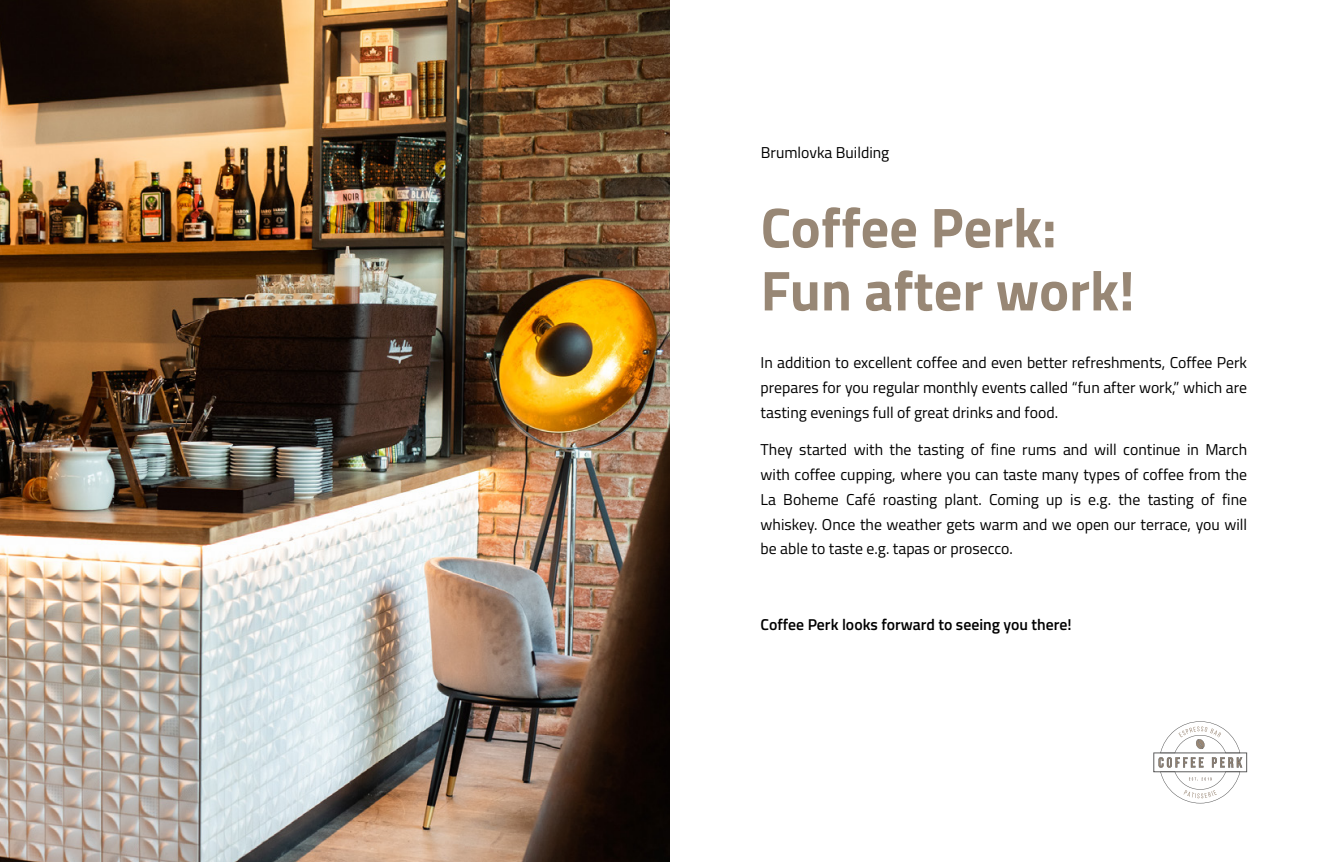
<style>
.page{position:relative;width:1340px;height:862px;background:#fff}
.page>*{position:absolute;margin:0;border:0;box-sizing:border-box;transform-origin:0 0}
.t1{font:700 56.25px/63px "Titillium Web";color:#988775}
.t2{font:15.75px/24.8px "Titillium Web";color:#000;text-align:justify}
.t3{font:600 15.75px "Titillium Web";color:#000}
</style>
<div class="page">
<img style="left:0;top:0;width:670px;height:861px">
<svg style="left:1153px;top:721px;width:94px;height:82px"></svg>
<p class="t2" style="left:761px;top:139px;width:130px">Brumlovka Building</p>
<h1 class="t1" style="left:760px;top:193px;width:376px">Coffee Perk:<br>Fun after work!</h1>
<p class="t2" style="left:760px;top:349px;width:488px">In addition to excellent coffee and even better refreshments, Coffee Perk prepares for you regular monthly events called “fun after work,” which are tasting evenings full of great drinks and food.</p>
<p class="t2" style="left:760px;top:436px;width:488px">They started with the tasting of fine rums and will continue in March with coffee cupping, where you can taste many types of coffee from the La Boheme Café roasting plant. Coming up is e.g. the tasting of fine whiskey. Once the weather gets warm and we open our terrace, you will be able to taste e.g. tapas or prosecco.</p>
<p class="t3" style="left:760px;top:611px;width:312px">Coffee Perk looks forward to seeing you there!</p>
</div>
